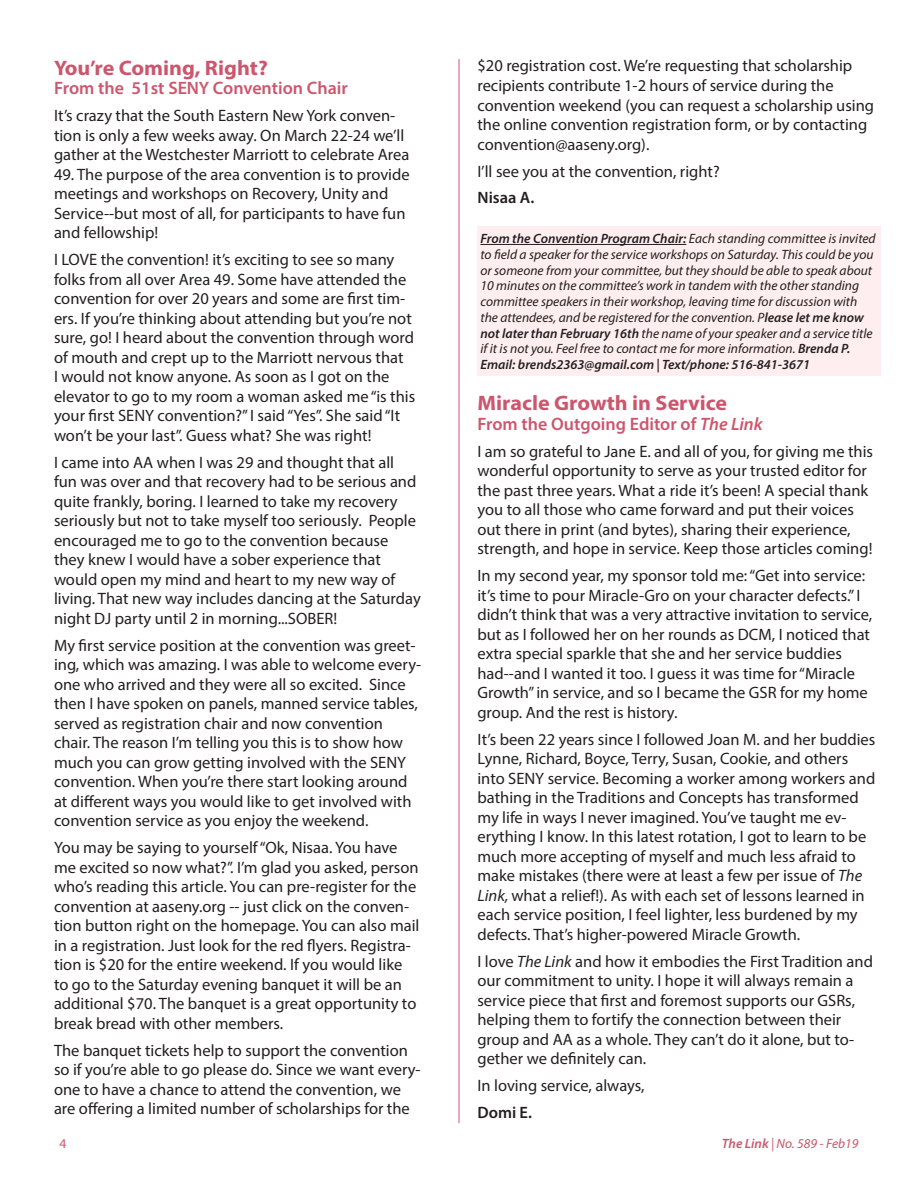
<style>
.page{position:relative;width:918px;height:1188px;background:#fff}
.page>*{position:absolute;margin:0;border:0;box-sizing:border-box;transform-origin:0 0}
.t1{font:700 21px "Myriad Pro";color:#cc566d;scale:1.05 1}
.t2{font:600 18px "Myriad Pro";color:#cc566d}
.t3{font:16.5px/19.5px "Myriad Pro";color:#231f20}
.t4{font:600 16.5px "Myriad Pro";color:#231f20}
.t5{font:italic 13.5px/15.8px "Myriad Pro";color:#231f20}
.t6{font:italic 13.5px "Myriad Pro";color:#cc566d}
.t7{font:13.5px "Myriad Pro";color:#cc566d}
.s1{font-weight:600}
.s2{font-style:italic}
</style>
<div class="page">
<hr style="left:459px;top:59px;width:1px;height:1064px;background:#cc566d">
<div style="left:477px;top:226px;width:404px;height:150px;background:#feeeef"></div>
<hr style="left:480px;top:244px;width:206px;height:1px;background:#231f20">
<p class="t1" style="left:54px;top:54px;width:205px">You’re Coming, Right?</p>
<p class="t2" style="left:54px;top:77px;width:295px">From the 51st SENY Convention Chair</p>
<p class="t3" style="left:54px;top:106px;width:357px">It’s crazy that the South Eastern New York conven&shy;tion is only a few weeks away. On March 22-24 we’ll gather at the Westchester Marriott to celebrate Area</p>
<p class="t3" style="left:54px;top:164px;width:357px">49. The purpose of the area convention is to provide meetings and workshops on Recovery, Unity and Service--but most of all, for participants to have fun and fellowship!</p>
<p class="t3" style="left:54px;top:250px;width:363px">I LOVE the convention! it’s exciting to see so many folks from all over Area 49. Some have attended the convention for over 20 years and some are first tim&shy;ers. If you’re thinking about attending but you’re not sure, go! I heard about the convention through word of mouth and crept up to the Marriott nervous that<br>I would not know anyone. As soon as I got on the elevator to go to my room a woman asked me “is this your first SENY convention?” I said “Yes”. She said “It won’t be your last”. Guess what? She was right!</p>
<p class="t3" style="left:54px;top:452px;width:368px">I came into AA when I was 29 and thought that all fun was over and that recovery had to be serious and quite frankly, boring. I learned to take my recovery seriously but not to take myself too seriously. People encouraged me to go to the convention because they knew I would have a sober experience that would open my mind and heart to my new way of living. That new way includes dancing at the Saturday night DJ party until 2 in morning...SOBER!</p>
<p class="t3" style="left:54px;top:635px;width:369px">My first service position at the convention was greet&shy;ing, which was amazing. I was able to welcome every&shy;one who arrived and they were all so excited. Since then I have spoken on panels, manned service tables, served as registration chair and now convention chair. The reason I’m telling you this is to show how much you can grow getting involved with the SENY convention. When you’re there start looking around at different ways you would like to get involved with convention service as you enjoy the weekend.</p>
<p class="t3" style="left:54px;top:838px;width:367px">You may be saying to yourself “Ok, Nisaa. You have me excited so now what?”. I’m glad you asked, person who’s reading this article. You can pre-register for the convention at aaseny.org -- just click on the conven&shy;tion button right on the homepage. You can also mail in a registration. Just look for the red flyers. Registra&shy;tion is $20 for the entire weekend. If you would like to go to the Saturday evening banquet it will be an additional $70. The banquet is a great opportunity to break bread with other members.</p>
<p class="t3" style="left:54px;top:1040px;width:368px">The banquet tickets help to support the convention so if you’re able to go please do. Since we want every&shy;one to have a chance to attend the convention, we are offering a limited number of scholarships for the</p>
<p class="t3" style="left:477px;top:56px;width:398px">$20 registration cost. We’re requesting that scholarship recipients contribute 1-2 hours of service during the convention weekend (you can request a scholarship using the online convention registration form, or by contacting convention@aaseny.org).</p>
<p class="t3" style="left:477px;top:161px;width:244px">I’ll see you at the convention, right?</p>
<p class="t4" style="left:477px;top:187px;width:58px">Nisaa A.</p>
<p class="t5" style="left:480px;top:230px;width:397px"><span class="s1">From the Convention Program Chair:</span> Each standing committee is invited to field a speaker for the service workshops on Saturday. This could be you or someone from your committee, but they should be able to speak about 10 minutes on the committee’s work in tandem with the other standing committee speakers in their workshop, leaving time for discussion with the attendees, and be registered for the convention. P<span class="s1">lease let me know not later than February 16th</span> the name of your speaker and a service title if it is not you. Feel free to contact me for more information. <span class="s1">Brenda P.<br>Email: brends2363@gmail.com | Text/phone: 516-841-3671</span></p>
<p class="t1" style="left:477px;top:389px;width:239px">Miracle Growth in Service</p>
<p class="t2" style="left:477px;top:412px;width:287px">From the Outgoing Editor of <span class="s2">The Link</span></p>
<p class="t3" style="left:477px;top:441px;width:397px">I am so grateful to Jane E. and all of you, for giving me this wonderful opportunity to serve as your trusted editor for the past three years. What a ride it’s been! A special thank you to all those who came forward and put their voices out there in print (and bytes), sharing their experience, strength, and hope in service. Keep those articles coming!</p>
<p class="t3" style="left:477px;top:565px;width:396px">In my second year, my sponsor told me: “Get into service: it’s time to pour Miracle-Gro on your character defects.” I didn’t think that was a very attractive invitation to service, but as I followed her on her rounds as DCM, I noticed that extra special sparkle that she and her service buddies had--and I wanted it too. I guess it was time for “Miracle Growth” in service, and so I became the GSR for my home group. And the rest is history.</p>
<p class="t3" style="left:477px;top:729px;width:399px">It’s been 22 years since I followed Joan M. and her buddies Lynne, Richard, Boyce, Terry, Susan, Cookie, and others into SENY service. Becoming a worker among workers and bathing in the Traditions and Concepts has transformed my life in ways I never imagined. You’ve taught me ev&shy;erything I know. In this latest rotation, I got to learn to be much more accepting of myself and much less afraid to make mistakes (there were at least a few per issue of <span class="s2">The Link,</span> what a relief!). As with each set of lessons learned in each service position, I feel lighter, less burdened by my defects. That’s higher-powered Miracle Growth.</p>
<p class="t3" style="left:477px;top:951px;width:397px">I love <span class="s2">The Link</span> and how it embodies the First Tradition and our commitment to unity. I hope it will always remain a service piece that first and foremost supports our GSRs, helping them to fortify the connection between their group and AA as a whole. They can’t do it alone, but to&shy;gether we definitely can.</p>
<p class="t3" style="left:477px;top:1076px;width:169px">In loving service, always,</p>
<p class="t4" style="left:477px;top:1102px;width:56px">Domi E.</p>
<p class="t7" style="left:59px;top:1136px;width:8px">4</p>
<p class="t6" style="left:722px;top:1136px;width:138px"><span class="s1">The Link</span> | No. 589 - Feb19</p>
</div>
